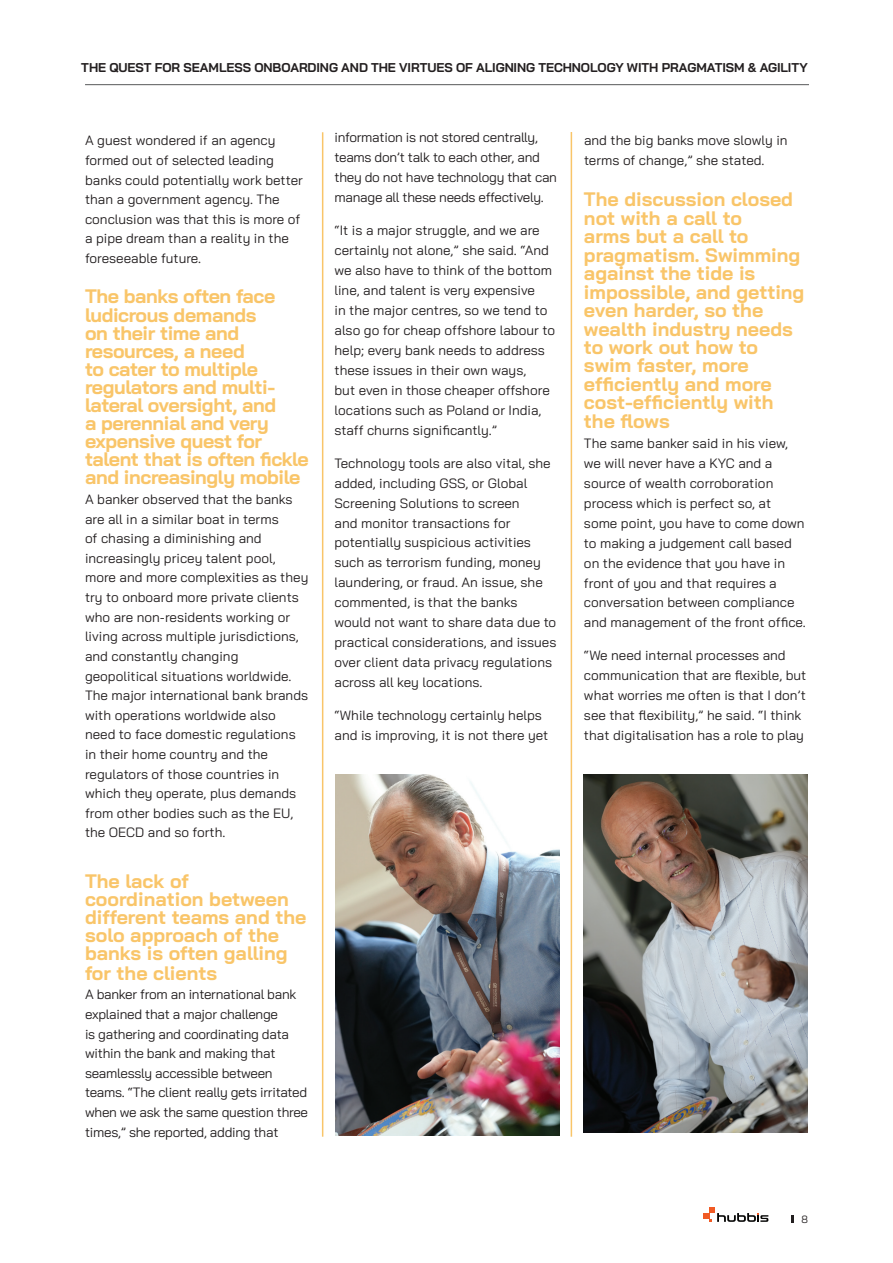
<style>
.page{position:relative;width:893px;height:1263px;background:#fff}
.page>*{position:absolute;margin:0;border:0;box-sizing:border-box;transform-origin:0 0}
.t1{font:700 19.5px/18.5px "Bai Jamjuree";color:#f9c569}
.t2{font:700 19.5px/18.1px "Bai Jamjuree";letter-spacing:-.02em;color:#f9c569}
.t3{font:13.5px/20px "Bai Jamjuree";color:#231f20}
.t4{font:13.5px/19.6px "Bai Jamjuree";letter-spacing:-.02em;color:#231f20}
.t5{font:700 12.75px "Bai Jamjuree";letter-spacing:-.005em;color:#231f20}
.t6{font:10.5px "Bai Jamjuree";color:#231f20}
</style>
<div class="page">
<svg style="left:703px;top:1207px;width:65px;height:15px"></svg>
<svg style="left:791px;top:1215px;width:2px;height:8px"></svg>
<hr style="left:322px;top:132px;width:1px;height:1005px;background:#f9c569">
<hr style="left:571px;top:132px;width:1px;height:1005px;background:#f9c569">
<img style="left:584px;top:775px;width:224px;height:357px">
<img style="left:335px;top:775px;width:224px;height:360px">
<hr style="left:85px;top:84px;width:724px;height:1px;background:#57585a">
<p class="t5" style="left:81px;top:60px;width:728px">THE QUEST FOR SEAMLESS ONBOARDING AND THE VIRTUES OF ALIGNING TECHNOLOGY WITH PRAGMATISM &amp; AGILITY</p>
<p class="t3" style="left:85px;top:131px;width:219px">A guest wondered if an agency formed out of selected leading banks could potentially work better than a government agency. The conclusion was that this is more of a pipe dream than a reality in the foreseeable future.</p>
<h1 class="t2" style="left:85px;top:288px;width:225px">The banks often face ludicrous demands<br>on their time and resources, a need<br>to cater to multiple regulators and multi&shy;lateral oversight, and<br>a perennial and very expensive quest for talent that is often fickle and increasingly mobile</h1>
<p class="t3" style="left:85px;top:489px;width:225px">A banker observed that the banks are all in a similar boat in terms<br>of chasing a diminishing and increasingly pricey talent pool, more and more complexities as they try to onboard more private clients who are non-residents working or living across multiple jurisdictions, and constantly changing geopolitical situations worldwide.<br>The major international bank brands with operations worldwide also need to face domestic regulations in their home country and the regulators of those countries in which they operate, plus demands from other bodies such as the EU, the OECD and so forth.</p>
<h1 class="t1" style="left:85px;top:872px;width:223px">The lack of coordination between different teams and the solo approach of the banks is often galling for the clients</h1>
<p class="t4" style="left:85px;top:985px;width:225px">A banker from an international bank explained that a major challenge<br>is gathering and coordinating data within the bank and making that seamlessly accessible between teams. “The client really gets irritated when we ask the same question three times,” she reported, adding that</p>
<p class="t4" style="left:334px;top:127px;width:224px">information is not stored centrally, teams don’t talk to each other, and they do not have technology that can manage all these needs effectively.</p>
<p class="t3" style="left:334px;top:220px;width:222px">“It is a major struggle, and we are certainly not alone,” she said. “And we also have to think of the bottom line, and talent is very expensive<br>in the major centres, so we tend to also go for cheap offshore labour to help; every bank needs to address these issues in their own ways,<br>but even in those cheaper offshore locations such as Poland or India, staff churns significantly.”</p>
<p class="t3" style="left:334px;top:453px;width:223px">Technology tools are also vital, she added, including GSS, or Global Screening Solutions to screen<br>and monitor transactions for potentially suspicious activities such as terrorism funding, money laundering, or fraud. An issue, she commented, is that the banks would not want to share data due to practical considerations, and issues over client data privacy regulations across all key locations.</p>
<p class="t3" style="left:334px;top:705px;width:215px">“While technology certainly helps and is improving, it is not there yet</p>
<p class="t3" style="left:584px;top:131px;width:205px">and the big banks move slowly in terms of change,” she stated.</p>
<p class="t1" style="left:584px;top:190px;width:222px">The discussion closed not with a call to<br>arms but a call to pragmatism. Swimming against the tide is impossible, and getting even harder, so the wealth industry needs to work out how to swim faster, more efficiently and more cost-efficiently with the flows</p>
<p class="t3" style="left:584px;top:433px;width:223px">The same banker said in his view, we will never have a KYC and a source of wealth corroboration process which is perfect so, at some point, you have to come down to making a judgement call based on the evidence that you have in front of you and that requires a conversation between compliance and management of the front office.</p>
<p class="t3" style="left:584px;top:645px;width:224px">“We need internal processes and communication that are flexible, but what worries me often is that I don’t see that flexibility,” he said. “I think that digitalisation has a role to play</p>
<p class="t6" style="left:801px;top:1210px;width:8px">8</p>
</div>
